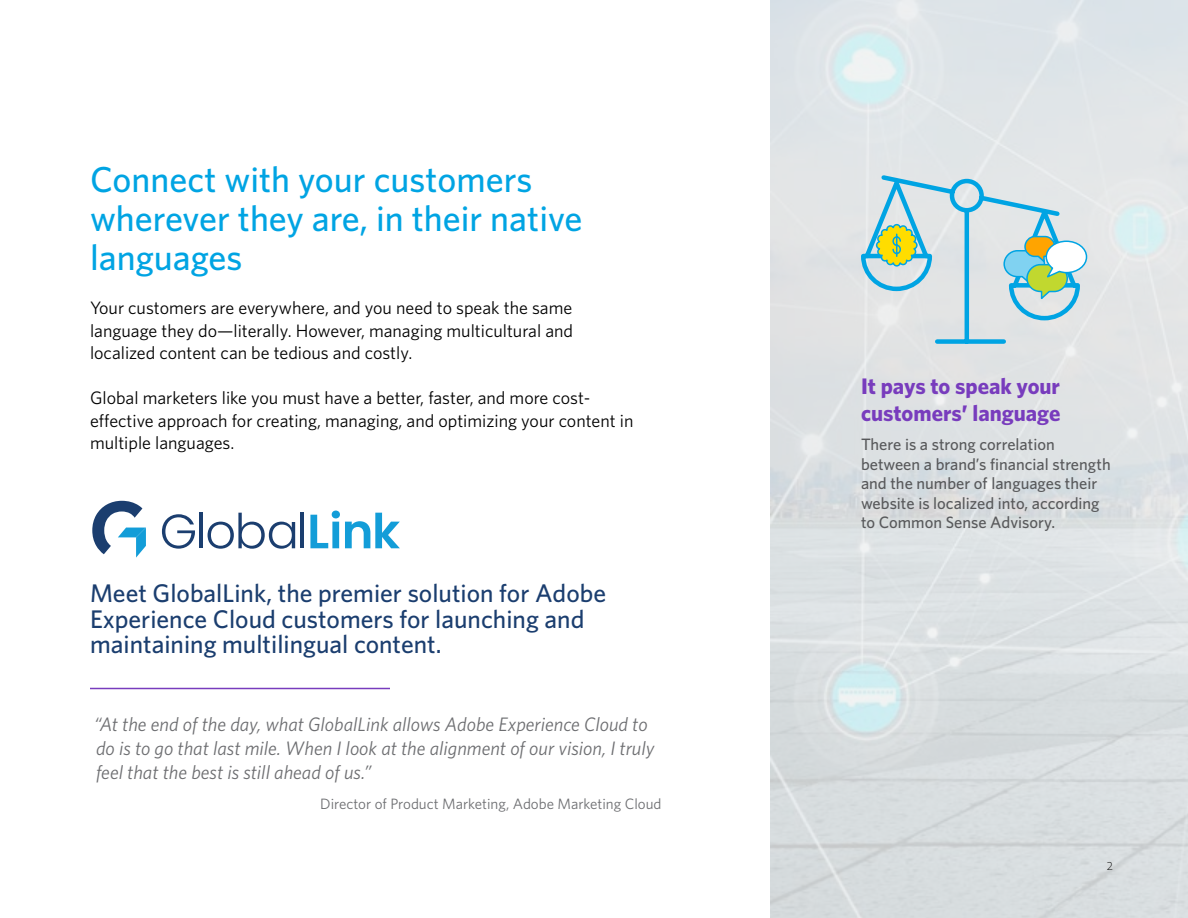
<style>
.page{position:relative;width:1188px;height:918px;background:#fff}
.page>*{position:absolute;margin:0;border:0;box-sizing:border-box;transform-origin:0 0}
.t1{font:500 36px/39px "Whitney";color:#00a4e3}
.t2{font:500 25.5px/25.5px "Whitney";color:#1b3e6f}
.t3{font:700 22.5px/27px "Whitney";color:#783cbd}
.t4{font:italic 19.5px/24px "Whitney";color:#6d6e71}
.t5{font:18px/22.5px "Whitney";color:#000;text-align:justify}
.t6{font:500 16.5px/19.5px "Whitney";color:#58595b}
.t7{font:15px "Whitney";color:#6d6e71}
.t8{font:300 12px "Adobe Clean";color:#000}
</style>
<div class="page">
<svg style="left:859px;top:171px;width:229px;height:175px;background:#c6dcda"></svg>
<hr style="left:90px;top:688px;width:300px;height:1px;background:#783cbd">
<svg style="left:162px;top:514px;width:33px;height:35px"></svg>
<hr style="left:200px;top:513px;width:3px;height:35px;background:#1b3e6f">
<svg style="left:208px;top:513px;width:87px;height:36px"></svg>
<hr style="left:300px;top:513px;width:4px;height:35px;background:#1b3e6f">
<svg style="left:310px;top:511px;width:90px;height:37px"></svg>
<svg style="left:92px;top:501px;width:54px;height:57px"></svg>
<h1 class="t1" style="left:90px;top:159px;width:494px">Connect with your customers wherever they are, in their native languages</h1>
<p class="t5" style="left:90px;top:296px;width:485px">Your customers are everywhere, and you need to speak the same language they do—literally. However, managing multicultural and localized content can be tedious and costly.</p>
<p class="t5" style="left:90px;top:386px;width:545px;text-align:left">Global marketers like you must have a better, faster, and more cost&shy;effective approach for creating, managing, and optimizing your content in multiple languages.</p>
<h2 class="t2" style="left:90px;top:580px;width:518px">Meet GlobalLink, the premier solution for Adobe<br>Experience Cloud customers for launching and maintaining multilingual content.</h2>
<p class="t4" style="left:94px;top:711px;width:562px">“At the end of the day, what GlobalLink allows Adobe Experience Cloud to do is to go that last mile. When I look at the alignment of our vision, I truly feel that the best is still ahead of us.”</p>
<p class="t7" style="left:320px;top:794px;width:343px">Director of Product Marketing, Adobe Marketing Cloud</p>
<p class="t3" style="left:861px;top:373px;width:201px">It pays to speak your customers’ language</p>
<p class="t6" style="left:861px;top:434px;width:251px">There is a strong correlation between a brand’s financial strength and the number of languages their website is localized into, according to Common Sense Advisory.</p>
<p class="t8" style="left:1107px;top:858px;width:8px">2</p>
</div>
